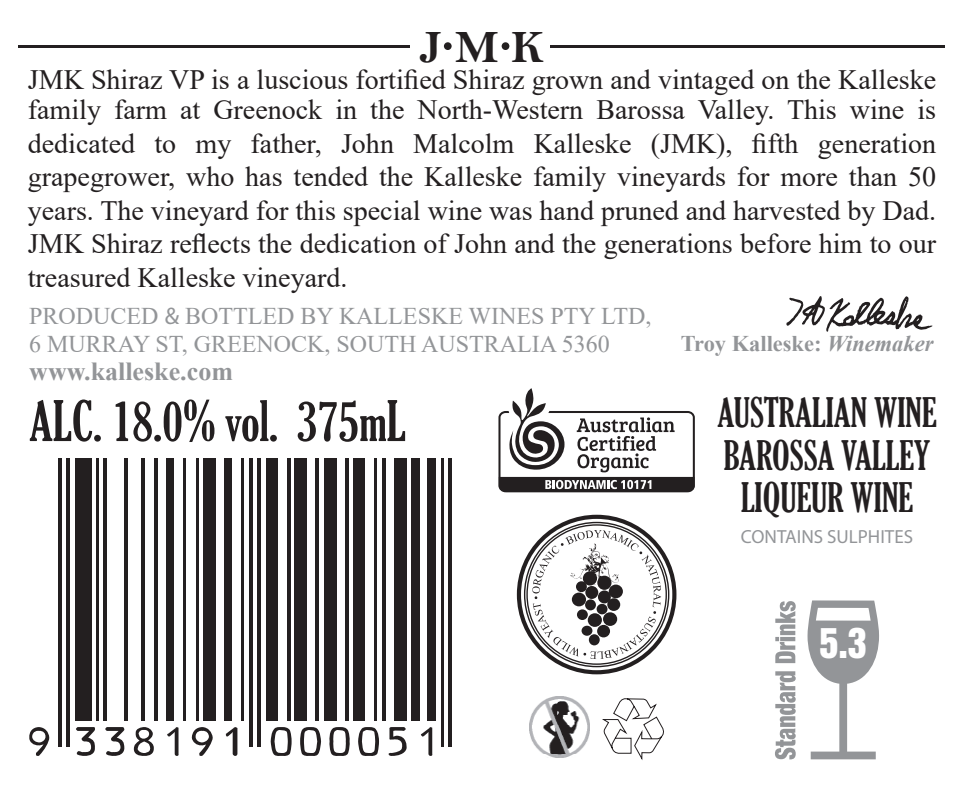
<style>
.page{position:relative;width:964px;height:794px;background:#fff}
.page>*{position:absolute;margin:0;border:0;box-sizing:border-box;transform-origin:0 0}
.t1{font:extra-condensed 54px "Gloucester";color:#231f20}
.t2{font:46.8px "Bell MT Bold";color:#231f20}
.t3{font:extra-condensed 39.2px/42.8px "Gloucester";color:#231f20;text-align:center}
.t4{font:38px "Helvetica Inserat";color:#fff}
.t5{font:28px/33.6px "Times New Roman";color:#231f20}
.t6{font:700 26px "Times New Roman";color:#939598}
.t7{font:24px "Times New Roman";color:#939598}
.t8{font:700 22.4px "Times New Roman";color:#939598}
.t9{font:19.2px "Myriad Pro";color:#939598}
.s1{font-family:"Myriad Pro"}
.s2{font-style:italic}
</style>
<div class="page">
<div style="left:444px;top:42px;width:8px;height:8px;background:#231f20;border-radius:50%"></div>
<div style="left:502px;top:42px;width:7px;height:8px;background:#231f20;border-radius:50%"></div>
<svg style="left:517px;top:515px;width:159px;height:159px"></svg>
<svg style="left:521px;top:519px;width:151px;height:151px"></svg>
<div style="left:528px;top:525px;width:137px;height:138px;background:#fff;border-radius:50%"></div>
<svg style="left:532px;top:530px;width:129px;height:129px"></svg>
<svg style="left:807px;top:600px;width:72px;height:159px"></svg>
<svg style="left:775px;top:671px;width:21px;height:88px"></svg>
<svg style="left:775px;top:601px;width:21px;height:62px"></svg>
<svg style="left:786px;top:296px;width:146px;height:36px"></svg>
<svg style="left:602px;top:698px;width:62px;height:62px"></svg>
<img style="left:529px;top:697px;width:61px;height:60px">
<svg style="left:498px;top:388px;width:197px;height:104px"></svg>
<hr style="left:19px;top:46px;width:391px;height:2px;background:#231f20">
<hr style="left:550px;top:46px;width:394px;height:2px;background:#231f20">
<hr style="left:58px;top:458px;width:4px;height:289px;background:#231f20">
<hr style="left:66px;top:458px;width:4px;height:289px;background:#231f20">
<div style="left:75px;top:458px;width:16px;height:263px;background:#231f20"></div>
<hr style="left:96px;top:458px;width:3px;height:263px;background:#231f20">
<hr style="left:103px;top:458px;width:4px;height:263px;background:#231f20">
<hr style="left:124px;top:458px;width:4px;height:263px;background:#231f20">
<hr style="left:141px;top:458px;width:4px;height:263px;background:#231f20">
<hr style="left:154px;top:458px;width:4px;height:263px;background:#231f20">
<div style="left:166px;top:458px;width:8px;height:263px;background:#231f20"></div>
<hr style="left:183px;top:458px;width:3px;height:263px;background:#231f20">
<hr style="left:196px;top:458px;width:2px;height:263px;background:#231f20">
<div style="left:203px;top:458px;width:13px;height:263px;background:#231f20"></div>
<div style="left:224px;top:458px;width:8px;height:263px;background:#231f20"></div>
<hr style="left:241px;top:458px;width:3px;height:263px;background:#231f20">
<hr style="left:249px;top:458px;width:4px;height:289px;background:#231f20">
<hr style="left:257px;top:458px;width:4px;height:289px;background:#231f20">
<div style="left:266px;top:458px;width:11px;height:263px;background:#231f20"></div>
<hr style="left:287px;top:458px;width:4px;height:263px;background:#231f20">
<div style="left:294px;top:458px;width:13px;height:263px;background:#231f20"></div>
<hr style="left:315px;top:458px;width:4px;height:263px;background:#231f20">
<div style="left:324px;top:458px;width:12px;height:263px;background:#231f20"></div>
<hr style="left:345px;top:458px;width:4px;height:263px;background:#231f20">
<div style="left:353px;top:458px;width:12px;height:263px;background:#231f20"></div>
<hr style="left:374px;top:458px;width:3px;height:263px;background:#231f20">
<hr style="left:382px;top:458px;width:4px;height:263px;background:#231f20">
<div style="left:394px;top:458px;width:12px;height:263px;background:#231f20"></div>
<div style="left:411px;top:458px;width:9px;height:263px;background:#231f20"></div>
<div style="left:427px;top:458px;width:9px;height:263px;background:#231f20"></div>
<hr style="left:441px;top:458px;width:3px;height:289px;background:#231f20">
<hr style="left:448px;top:458px;width:4px;height:289px;background:#231f20">
<svg style="left:29px;top:727px;width:20px;height:29px"></svg>
<svg style="left:76px;top:727px;width:19px;height:29px"></svg>
<svg style="left:105px;top:727px;width:19px;height:29px"></svg>
<svg style="left:134px;top:727px;width:20px;height:29px"></svg>
<svg style="left:167px;top:727px;width:12px;height:29px"></svg>
<svg style="left:192px;top:727px;width:21px;height:29px"></svg>
<svg style="left:226px;top:727px;width:11px;height:29px"></svg>
<svg style="left:271px;top:727px;width:21px;height:29px"></svg>
<svg style="left:300px;top:727px;width:21px;height:29px"></svg>
<svg style="left:329px;top:727px;width:21px;height:29px"></svg>
<svg style="left:358px;top:727px;width:21px;height:29px"></svg>
<svg style="left:388px;top:727px;width:19px;height:29px"></svg>
<svg style="left:421px;top:727px;width:12px;height:29px"></svg>
<p class="t2" style="left:420px;top:20px;width:125px">J M K</p>
<p class="t5" style="left:28px;top:64px;width:910px;line-height:29.6px">JMK Shiraz VP is a luscious fortified Shiraz grown and vintaged on the Kalleske family farm at Greenock in the North-Western Barossa Valley. This wine is</p>
<p class="t5" style="left:28px;top:125px;width:910px;text-align:justify">dedicated to my father, John Malcolm Kalleske (JMK), fifth generation grapegrower, who has tended the Kalleske family vineyards for more than 50 years. The vineyard for this special wine was hand pruned and harvested by Dad.<br>JMK Shiraz reflects the dedication of John and the generations before him to our treasured Kalleske vineyard.</p>
<p class="t7" style="left:29px;top:299px;width:624px">PRODUCED <span class="s1">&amp;</span> BOTTLED BY KALLESKE WINES PTY LTD,</p>
<p class="t7" style="left:29px;top:327px;width:582px">6 MURRAY ST, GREENOCK, SOUTH AUSTRALIA 5360</p>
<p class="t6" style="left:29px;top:353px;width:205px">www.kalleske.com</p>
<p class="t1" style="left:29px;top:390px;width:378px">ALC. 18.0% vol. 375mL</p>
<p class="t3" style="left:717px;top:391px;width:221px">AUSTRALIAN WINE</p>
<p class="t3" style="left:724px;top:434px;width:208px">BAROSSA VALLEY<br>LIQUEUR WINE</p>
<p class="t9" style="left:741px;top:524px;width:174px">CONTAINS SULPHITES</p>
<p class="t8" style="left:681px;top:328px;width:254px">Troy Kalleske: <span class="s2">Winemaker</span></p>
<p class="t4" style="left:819px;top:620px;width:49px">5.3</p>
</div>
